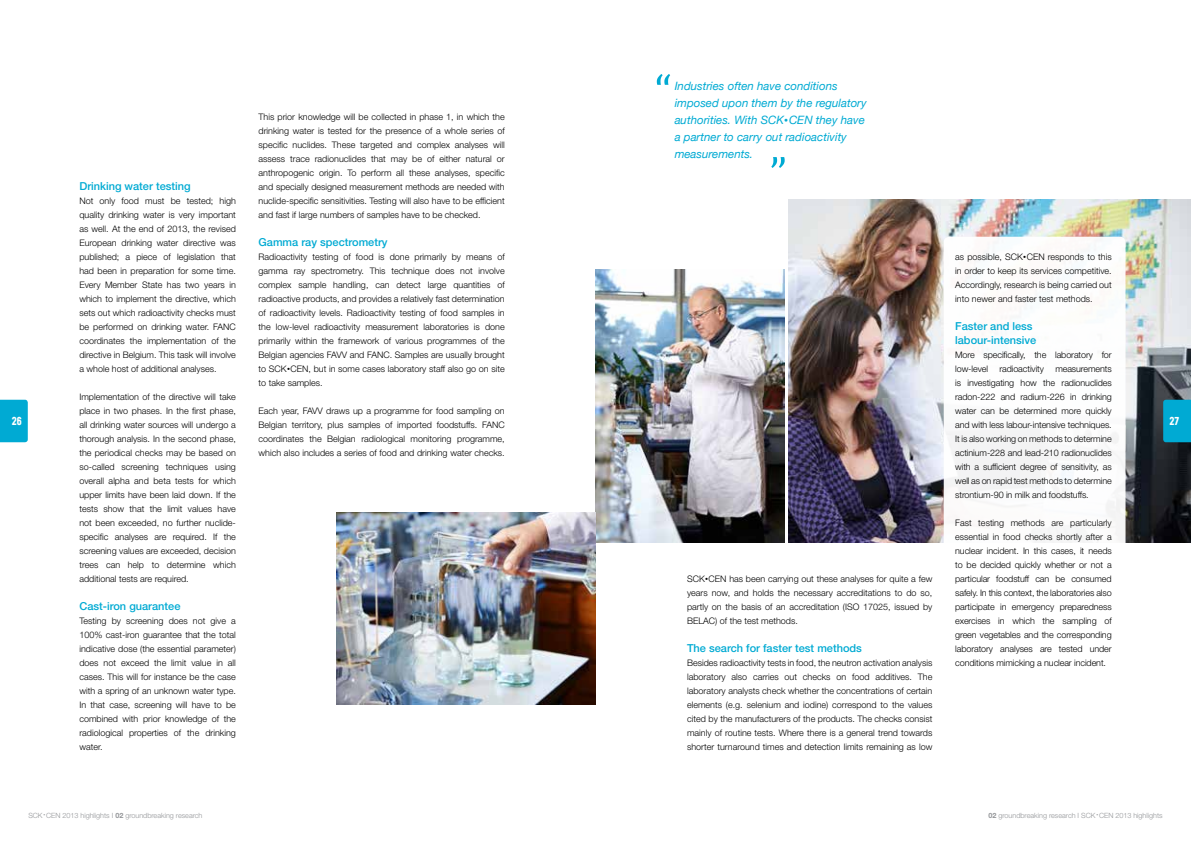
<style>
.page{position:relative;width:1191px;height:842px;background:#fff}
.page>*{position:absolute;margin:0;border:0;box-sizing:border-box;transform-origin:0 0}
.t1{font:12px "Sugo";color:#fff}
.t2{font:italic 11.5px/17px "Helvetica Neue";color:#00aad3}
.t3{font:500 11px/14px "Helvetica Neue LT Std";color:#00aad3}
.t4{font:300 9px/14px "Helvetica Neue LT Std";color:#000;text-align:justify}
.t5{font:300 7.2px "Helvetica Neue LT Std";color:#939598}
.s1{font-size:6px}
.s2{font-size:8px}
.s3{font-weight:700}
</style>
<div class="page">
<svg style="left:0;top:400px;width:28px;height:42px"></svg>
<img style="left:788px;top:200px;width:403px;height:343px">
<svg style="left:657px;top:74px;width:13px;height:11px"></svg>
<svg style="left:771px;top:157px;width:13px;height:11px"></svg>
<img style="left:595px;top:269px;width:189px;height:274px">
<img style="left:337px;top:512px;width:258px;height:192px">
<div style="left:943px;top:237px;width:182px;height:531px;background:#fff;border-radius:6px"></div>
<svg style="left:1163px;top:400px;width:28px;height:42px"></svg>
<h1 class="t1" style="left:12px;top:414px;width:12px">26</h1>
<p class="t3" style="left:79px;top:179px;width:113px">Drinking water testing</p>
<p class="t4" style="left:79px;top:194px;width:158px">Not only food must be tested; high quality drinking water is very important as well. At the end of 2013, the revised European drinking water directive was published; a piece of legislation that had been in preparation for some time.<br>Every Member State has two years in which to implement the directive, which sets out which radioactivity checks must be performed on drinking water. FANC coordinates the implementation of the directive in Belgium. This task will involve a whole host of additional analyses.</p>
<p class="t4" style="left:79px;top:390px;width:158px">Implementation of the directive will take place in two phases. In the first phase, all drinking water sources will undergo a thorough analysis. In the second phase, the periodical checks may be based on so-called screening techniques using overall alpha and beta tests for which upper limits have been laid down. If the tests show that the limit values have not been exceeded, no further nuclide&shy;specific analyses are required. If the screening values are exceeded, decision trees can help to determine which additional tests are required.</p>
<p class="t3" style="left:79px;top:599px;width:103px">Cast-iron guarantee</p>
<p class="t4" style="left:79px;top:614px;width:158px">Testing by screening does not give a 100% cast-iron guarantee that the total indicative dose (the essential parameter) does not exceed the limit value in all cases. This will for instance be the case with a spring of an unknown water type.<br>In that case, screening will have to be combined with prior knowledge of the radiological properties of the drinking water.</p>
<p class="t4" style="left:259px;top:110px;width:248px">This prior knowledge will be collected in phase 1, in which the drinking water is tested for the presence of a whole series of specific nuclides. These targeted and complex analyses will assess trace radionuclides that may be of either natural or anthropogenic origin. To perform all these analyses, specific and specially designed measurement methods are needed with nuclide-specific sensitivities. Testing will also have to be efficient and fast if large numbers of samples have to be checked.</p>
<p class="t3" style="left:259px;top:235px;width:130px">Gamma ray spectrometry</p>
<p class="t4" style="left:259px;top:250px;width:248px">Radioactivity testing of food is done primarily by means of gamma ray spectrometry. This technique does not involve complex sample handling, can detect large quantities of radioactive products, and provides a relatively fast determination of radioactivity levels. Radioactivity testing of food samples in the low-level radioactivity measurement laboratories is done primarily within the framework of various programmes of the Belgian agencies FAVV and FANC. Samples are usually brought to SCK<span class="s1">•</span>CEN, but in some cases laboratory staff also go on site to take samples.</p>
<p class="t4" style="left:259px;top:404px;width:248px">Each year, FAVV draws up a programme for food sampling on Belgian territory, plus samples of imported foodstuffs. FANC coordinates the Belgian radiological monitoring programme, which also includes a series of food and drinking water checks.</p>
<p class="t2" style="left:674px;top:78px;width:193px">Industries often have conditions imposed upon them by the regulatory authorities. With SCK<span class="s2">•</span>CEN they have a partner to carry out radioactivity measurements.</p>
<p class="t4" style="left:687px;top:572px;width:247px">SCK<span class="s1">•</span>CEN has been carrying out these analyses for quite a few years now, and holds the necessary accreditations to do so, partly on the basis of an accreditation (ISO 17025, issued by BELAC) of the test methods.</p>
<p class="t3" style="left:687px;top:641px;width:176px">The search for faster test methods</p>
<p class="t4" style="left:687px;top:656px;width:247px">Besides radioactivity tests in food, the neutron activation analysis laboratory also carries out checks on food additives. The laboratory analysts check whether the concentrations of certain elements (e.g. selenium and iodine) correspond to the values cited by the manufacturers of the products. The checks consist mainly of routine tests. Where there is a general trend towards shorter turnaround times and detection limits remaining as low</p>
<p class="t4" style="left:955px;top:250px;width:158px">as possible, SCK<span class="s1">•</span>CEN responds to this in order to keep its services competitive.<br>Accordingly, research is being carried out into newer and faster test methods.</p>
<p class="t3" style="left:955px;top:319px;width:83px">Faster and less labour-intensive</p>
<p class="t4" style="left:955px;top:348px;width:158px">More specifically, the laboratory for low-level</p>
<p class="t4" style="left:999px;top:362px;width:46px">radioactivity</p>
<p class="t4" style="left:955px;top:362px;width:158px;text-indent:100px">measurements is investigating how the radionuclides radon-222 and radium-226 in drinking water can be determined more quickly and with less labour-intensive techniques.<br>It is also working on methods to determine actinium-228 and lead-210 radionuclides with a sufficient degree of sensitivity, as well as on rapid test methods to determine strontium-90 in milk and foodstuffs.</p>
<p class="t4" style="left:955px;top:516px;width:158px">Fast testing methods are particularly essential in food checks shortly after a nuclear incident. In this cases, it needs to be decided quickly whether or not a particular foodstuff can be consumed safely. In this context, the laboratories also participate in emergency preparedness exercises in which the sampling of green vegetables and the corresponding laboratory analyses are tested under conditions mimicking a nuclear incident.</p>
<h1 class="t1" style="left:1169px;top:414px;width:11px">27</h1>
<p class="t5" style="left:28px;top:811px;width:176px">SCK <sup>•</sup> CEN 2013 highlights I <span class="s3">02</span> groundbreaking research</p>
<p class="t5" style="left:988px;top:811px;width:176px"><span class="s3">02</span> groundbreaking research I SCK <sup>•</sup> CEN 2013 highlights</p>
</div>
